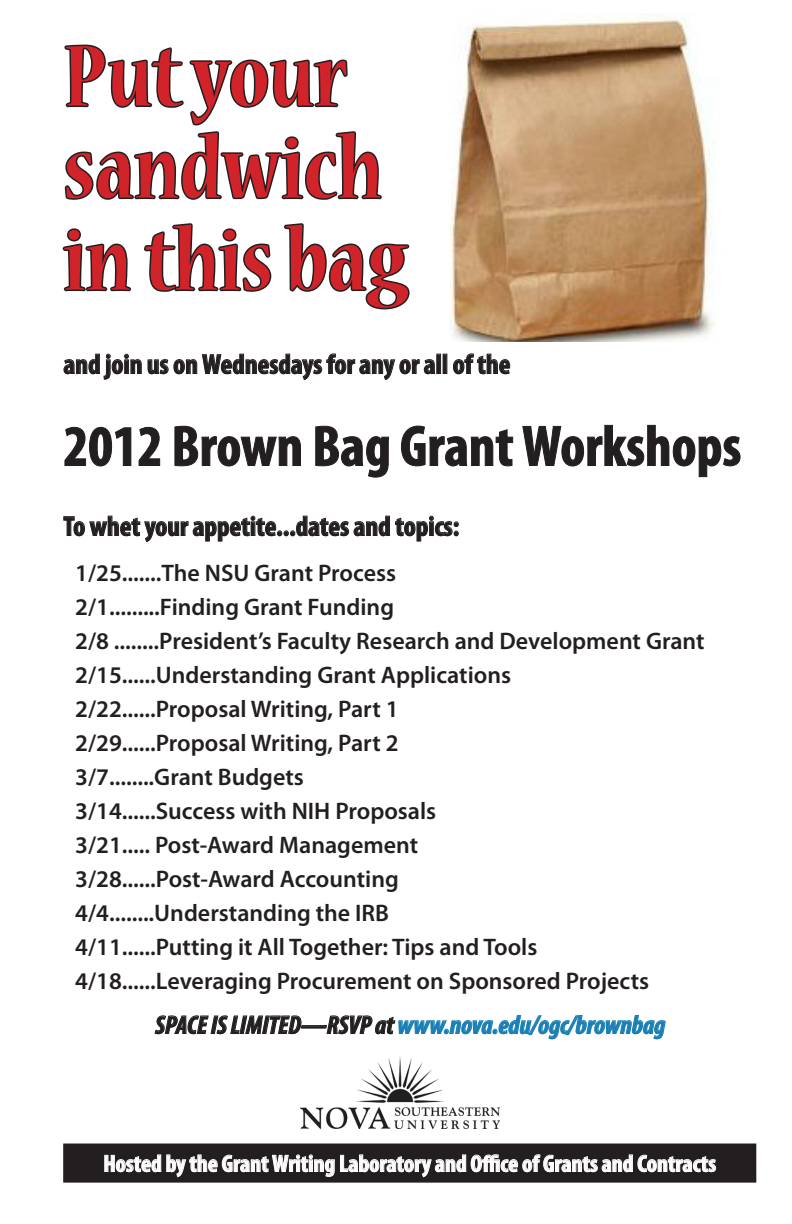
<style>
.page{position:relative;width:792px;height:1224px;background:#fff}
.page>*{position:absolute;margin:0;border:0;box-sizing:border-box;transform-origin:0 0}
.t1{font:700 condensed 96px "Nueva Std";color:#d1232a}
.t2{font:700 condensed 58px "Myriad Pro";color:#231f20}
.t3{font:700 condensed 28px "Myriad Pro";color:#231f20}
.t4{font:italic 700 condensed 26px "Myriad Pro";color:#197fb5}
.t5{font:600 24px "Myriad Pro";color:#231f20}
.t6{font:700 condensed 24px "Myriad Pro";color:#fff}
.s1{color:#231f20}
</style>
<div class="page">
<svg style="left:62px;top:44px;width:373px;height:336px"></svg>
<div style="left:437px;top:354px;width:4px;height:20px;border:1px solid #231f20"></div>
<svg style="left:453px;top:353px;width:58px;height:22px"></svg>
<svg style="left:64px;top:426px;width:68px;height:41px"></svg>
<svg style="left:138px;top:426px;width:23px;height:40px"></svg>
<svg style="left:174px;top:425px;width:127px;height:42px"></svg>
<svg style="left:315px;top:425px;width:74px;height:53px"></svg>
<svg style="left:401px;top:425px;width:113px;height:42px"></svg>
<svg style="left:522px;top:424px;width:219px;height:54px"></svg>
<svg style="left:63px;top:515px;width:395px;height:27px"></svg>
<svg style="left:154px;top:1015px;width:148px;height:20px"></svg>
<svg style="left:326px;top:1015px;width:340px;height:25px"></svg>
<img style="left:300px;top:1057px;width:200px;height:72px">
<div style="left:64px;top:1145px;width:691px;height:37px;background:#231f20"></div>
<svg style="left:104px;top:1154px;width:613px;height:24px"></svg>
<div style="left:63px;top:1144px;width:693px;height:39px;border:2px solid #231f20"></div>
<img style="left:451px;top:14px;width:264px;height:327px">
<p class="t1" style="left:64px;top:33px;width:285px">Put your</p>
<p class="t1" style="left:64px;top:125px;width:320px">sandwich</p>
<p class="t1" style="left:64px;top:217px;width:346px">in this bag</p>
<p class="t3" style="left:64px;top:347px;width:448px">and join us on Wednesdays for any or all of the</p>
<p class="t2" style="left:64px;top:410px;width:679px">2012 Brown Bag Grant Workshops</p>
<p class="t3" style="left:64px;top:509px;width:397px">To whet your appetite...dates and topics:</p>
<p class="t5" style="left:75px;top:558px;width:322px">1/25.......The NSU Grant Process</p>
<p class="t5" style="left:75px;top:592px;width:320px">2/1.........Finding Grant Funding</p>
<p class="t5" style="left:75px;top:626px;width:631px">2/8 ........President’s Faculty Research and Development Grant</p>
<p class="t5" style="left:75px;top:660px;width:437px">2/15......Understanding Grant Applications</p>
<p class="t5" style="left:75px;top:694px;width:325px">2/22......Proposal Writing, Part 1</p>
<p class="t5" style="left:75px;top:728px;width:325px">2/29......Proposal Writing, Part 2</p>
<p class="t5" style="left:75px;top:762px;width:230px">3/7........Grant Budgets</p>
<p class="t5" style="left:75px;top:796px;width:363px">3/14......Success with NIH Proposals</p>
<p class="t5" style="left:75px;top:830px;width:344px">3/21..... Post-Award Management</p>
<p class="t5" style="left:75px;top:864px;width:325px">3/28......Post-Award Accounting</p>
<p class="t5" style="left:75px;top:898px;width:315px">4/4........Understanding the IRB</p>
<p class="t5" style="left:75px;top:932px;width:464px">4/11......Putting it All Together: Tips and Tools</p>
<p class="t5" style="left:75px;top:966px;width:576px">4/18......Leveraging Procurement on Sponsored Projects</p>
<p class="t4" style="left:155px;top:1009px;width:512px"><span class="s1">SPACE IS LIMITED—RSVP at</span>www.nova.edu/ogc/brownbag</p>
<p class="t6" style="left:103px;top:1149px;width:614px">Hosted by the Grant Writing Laboratory and Office of Grants and Contracts</p>
</div>
